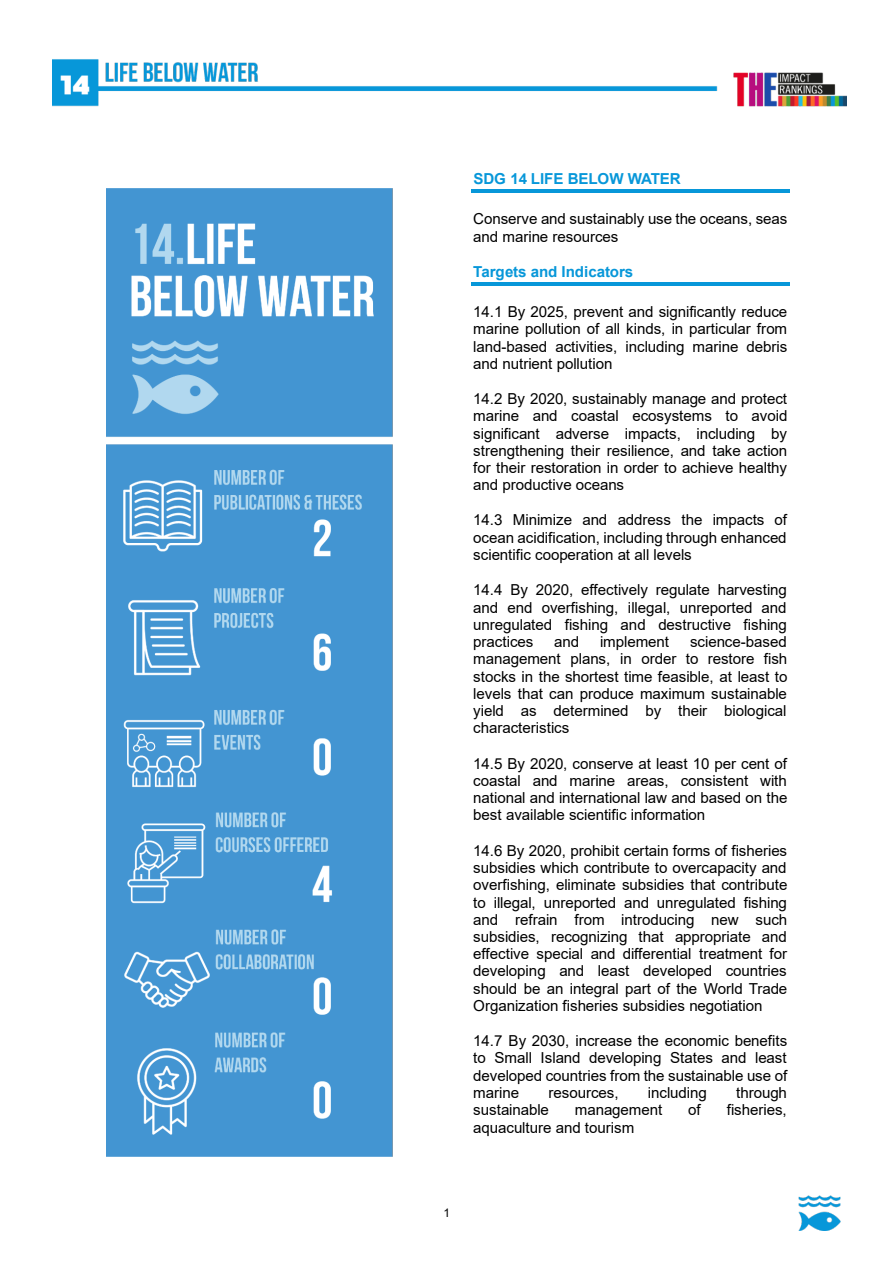
<style>
.page{position:relative;width:893px;height:1263px;background:#fff}
.page>*{position:absolute;margin:0;border:0;box-sizing:border-box;transform-origin:0 0}
.t1{font:15.15px/17.2px "Arial";letter-spacing:-.01em;color:#000;text-align:justify}
.t2{font:700 15.15px "Arial";letter-spacing:-.01em;color:#0797d9}
.t3{font:11.85px "Arial";color:#000}
</style>
<div class="page">
<img style="left:798px;top:1195px;width:43px;height:36px">
<img style="left:53px;top:59px;width:793px;height:48px">
<hr style="left:471px;top:189px;width:318px;height:3px;background:#0797d9">
<hr style="left:471px;top:282px;width:318px;height:3px;background:#0797d9">
<img style="left:106px;top:188px;width:287px;height:969px">
<p class="t2" style="left:473px;top:168px;width:209px">SDG 14 LIFE BELOW WATER</p>
<p class="t1" style="left:473px;top:210px;width:315px">Conserve and sustainably use the oceans, seas and marine resources</p>
<p class="t2" style="left:473px;top:261px;width:161px">Targets and Indicators</p>
<p class="t1" style="left:473px;top:303px;width:316px">14.1 By 2025, prevent and significantly reduce marine pollution of all kinds, in particular from land-based activities, including marine debris and nutrient pollution</p>
<p class="t1" style="left:473px;top:390px;width:316px">14.2 By 2020, sustainably manage and protect marine and coastal ecosystems to avoid significant adverse impacts, including by strengthening their resilience, and take action for their restoration in order to achieve healthy and productive oceans</p>
<p class="t1" style="left:473px;top:511px;width:315px">14.3 Minimize and address the impacts of ocean acidification, including through enhanced scientific cooperation at all levels</p>
<p class="t1" style="left:473px;top:581px;width:315px">14.4 By 2020, effectively regulate harvesting and end overfishing, illegal, unreported and unregulated fishing and destructive fishing practices</p>
<p class="t1" style="left:473px;top:633px;width:316px;text-indent:217px">science-based management plans, in order to restore fish stocks in the shortest time feasible, at least to levels that can produce maximum sustainable yield as determined by their biological characteristics</p>
<p class="t1" style="left:473px;top:754px;width:316px">14.5 By 2020, conserve at least 10 per cent of coastal and marine areas, consistent with national and international law and based on the best available scientific information</p>
<p class="t1" style="left:473px;top:842px;width:316px">14.6 By 2020, prohibit certain forms of fisheries subsidies which contribute to overcapacity and overfishing, eliminate subsidies that contribute to illegal, unreported and unregulated fishing and refrain from introducing new such subsidies, recognizing that appropriate and effective special and differential treatment for developing and least developed countries should be an integral part of the World Trade Organization fisheries subsidies negotiation</p>
<p class="t1" style="left:473px;top:1032px;width:315px">14.7 By 2030, increase the economic benefits to Small Island developing States and least developed countries from the sustainable use of marine</p>
<p class="t1" style="left:554px;top:633px;width:26px">and</p>
<p class="t1" style="left:600px;top:633px;width:71px">implement</p>
<p class="t1" style="left:548px;top:1084px;width:72px">resources,</p>
<p class="t1" style="left:648px;top:1084px;width:60px">including</p>
<p class="t1" style="left:736px;top:1084px;width:52px">through</p>
<p class="t1" style="left:473px;top:1101px;width:77px">sustainable</p>
<p class="t1" style="left:575px;top:1101px;width:89px">management</p>
<p class="t1" style="left:688px;top:1101px;width:14px">of</p>
<p class="t1" style="left:727px;top:1101px;width:62px">fisheries,</p>
<p class="t1" style="left:473px;top:1119px;width:162px">aquaculture and tourism</p>
<p class="t3" style="left:443px;top:1204px;width:8px">1</p>
</div>
